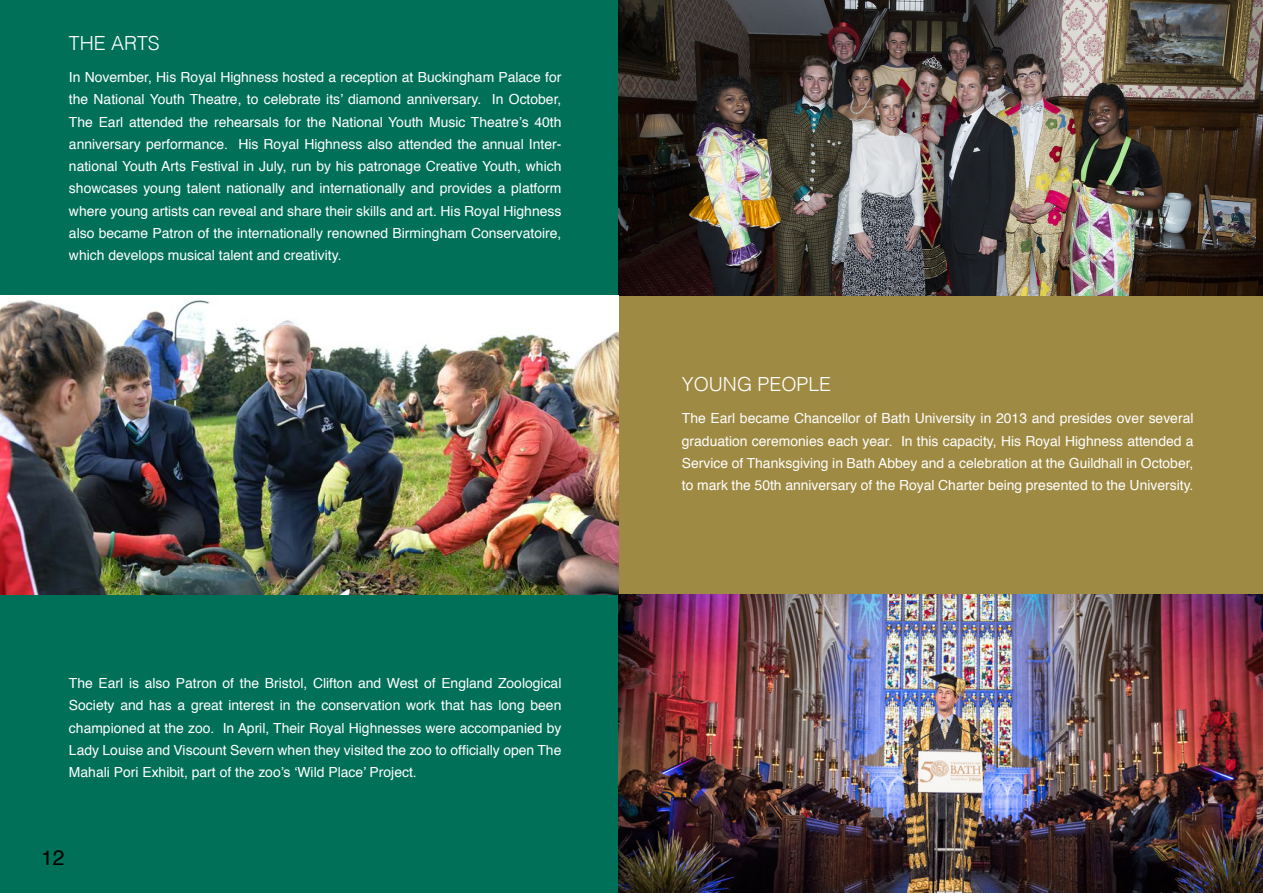
<style>
.page{position:relative;width:1263px;height:893px;background:#fff}
.page>*{position:absolute;margin:0;border:0;box-sizing:border-box;transform-origin:0 0}
.Contents_pra{font:21px "Helvetica";color:#000}
.Headline_title{font:300 19.5px "Helvetica";color:#fff}
.Normal_pra{font:13.95px/22.2px "Helvetica";color:#fff;text-align:justify}
</style>
<div class="page">
<div style="left:0;top:594px;width:619px;height:299px;background:#007059"></div>
<div style="left:619px;top:296px;width:644px;height:298px;background:#9e8a42"></div>
<div style="left:0;top:0;width:619px;height:296px;background:#007059"></div>
<img style="left:619px;top:0;width:644px;height:296px">
<img style="left:619px;top:594px;width:644px;height:299px">
<img style="left:0;top:300px;width:619px;height:294px">
<p class="Headline_title" style="left:69px;top:27px;width:92px">THE ARTS</p>
<p class="Normal_pra" style="left:69px;top:67px;width:494px">In November, His Royal Highness hosted a reception at Buckingham Palace for the National Youth Theatre, to celebrate its’ diamond anniversary. In October, The Earl attended the rehearsals for the National Youth Music Theatre’s 40th anniversary performance. His Royal Highness also attended the annual Inter&shy;national Youth Arts Festival in July, run by his patronage Creative Youth, which showcases young talent nationally and internationally and provides a platform where young artists can reveal and share their skills and art. His Royal Highness also became Patron of the internationally renowned Birmingham Conservatoire, which develops musical talent and creativity.</p>
<p class="Normal_pra" style="left:69px;top:673px;width:494px">The Earl is also Patron of the Bristol, Clifton and West of England Zoological Society and has a great interest in the conservation work that has long been championed at the zoo. In April, Their Royal Highnesses were accompanied by Lady Louise and Viscount Severn when they visited the zoo to officially open The Mahali Pori Exhibit, part of the zoo’s ‘Wild Place’ Project.</p>
<p class="Contents_pra" style="left:41px;top:842px;width:25px">12</p>
<h1 class="Contents_pra" style="left:54px;top:842px;width:25px">12</h1>
<p class="Headline_title" style="left:682px;top:368px;width:151px">YOUNG PEOPLE</p>
<p class="Normal_pra" style="left:682px;top:408px;width:513px">The Earl became Chancellor of Bath University in 2013 and presides over several graduation ceremonies each year. In this capacity, His Royal Highness attended a Service of Thanksgiving in Bath Abbey and a celebration at the Guildhall in October, to mark the 50th anniversary of the Royal Charter being presented to the University.</p>
</div>
